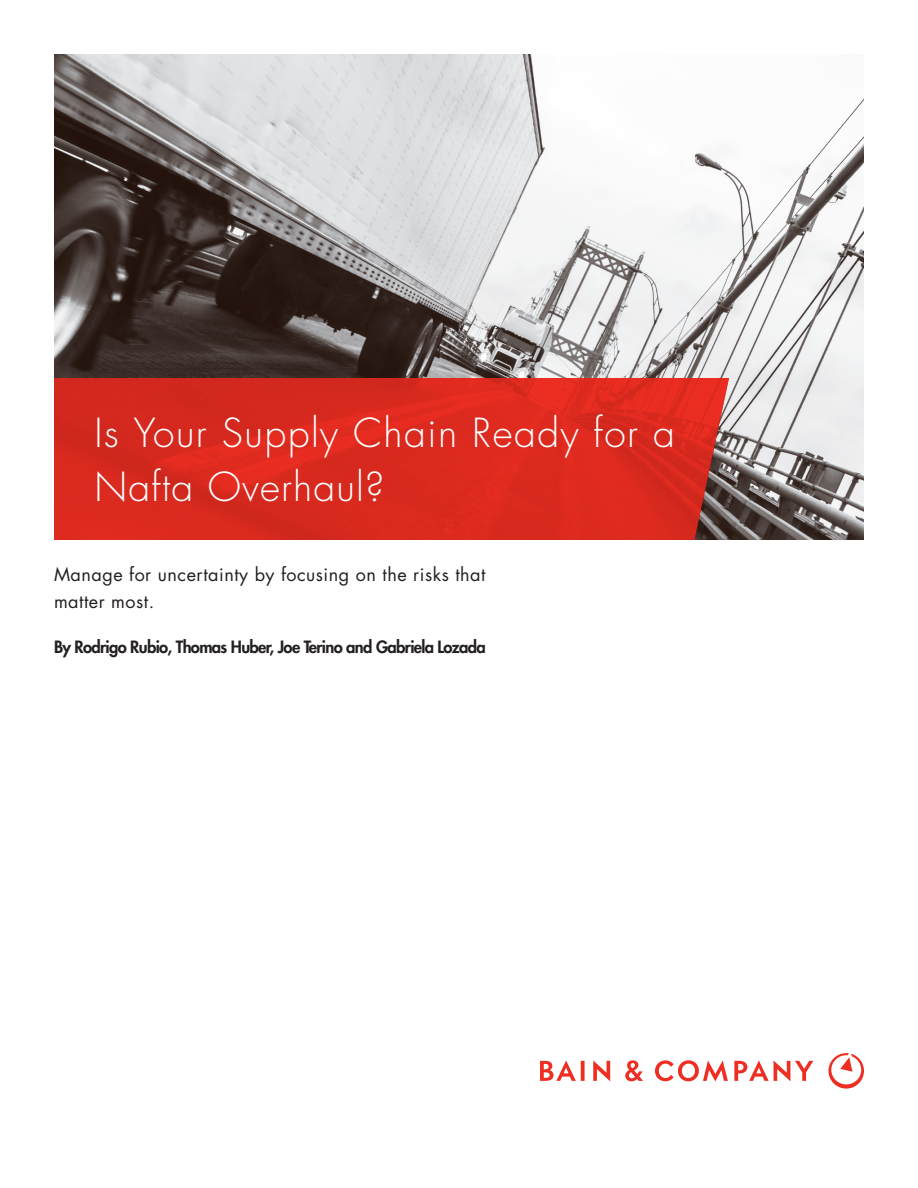
<style>
.page{position:relative;width:918px;height:1188px;background:#fff}
.page>*{position:absolute;margin:0;border:0;box-sizing:border-box;transform-origin:0 0}
.Headline{font:300 39px/54px "Futura";letter-spacing:.04em;color:#fff}
.Subtitle{font:18px/27px "Futura";letter-spacing:.03em;color:#231f20}
.Byline{font:800 16.5px "Futura";letter-spacing:-.04em;color:#231f20}
</style>
<div class="page">
<img style="left:54px;top:54px;width:810px;height:486px">
<svg style="left:54px;top:378px;width:675px;height:162px;background:#d9291e"></svg>
<svg style="left:655px;top:1060px;width:73px;height:21px"></svg>
<svg style="left:593px;top:1060px;width:17px;height:21px"></svg>
<svg style="left:540px;top:1060px;width:45px;height:21px"></svg>
<svg style="left:625px;top:1060px;width:18px;height:21px"></svg>
<svg style="left:734px;top:1060px;width:79px;height:21px"></svg>
<svg style="left:828px;top:1053px;width:36px;height:36px"></svg>
<p class="Headline" style="left:94px;top:407px;width:582px">Is Your Supply Chain Ready for a<br>Nafta Overhaul?</p>
<p class="Subtitle" style="left:54px;top:561px;width:433px">Manage for uncertainty by focusing on the risks that matter most.</p>
<p class="Byline" style="left:54px;top:636px;width:433px">By Rodrigo Rubio, Thomas Huber, Joe Terino and Gabriela Lozada</p>
</div>
